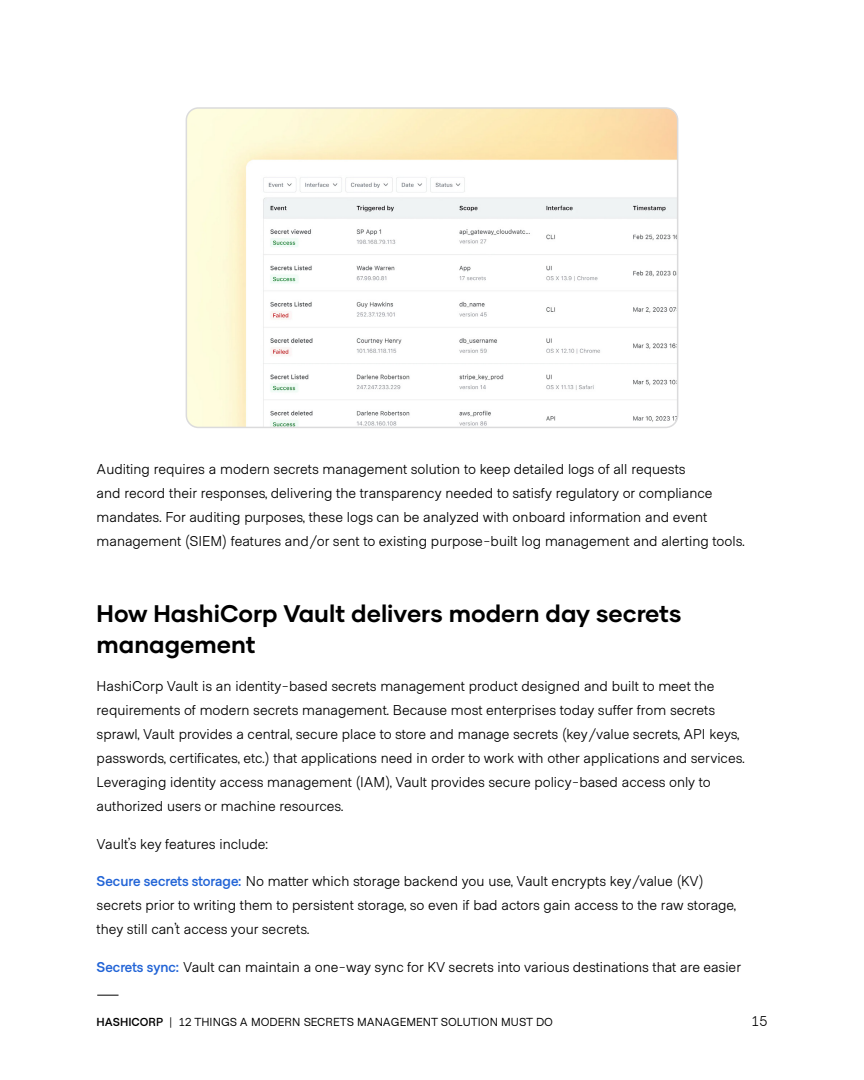
<style>
.page{position:relative;width:864px;height:1080px;background:#fff}
.page>*{position:absolute;margin:0;border:0;box-sizing:border-box;transform-origin:0 0}
.t1{font:700 24px/31.5px "Gilmer";color:#000}
.t2{font:14.25px/24px "Metro Sans";color:#000}
.t3{font:11.7px "Metro Sans";color:#000}
.s1{font-weight:700;color:#2264d6}
.s2{font-weight:700}
</style>
<div class="page">
<svg style="left:97px;top:995px;width:22px;height:1px"></svg>
<img style="left:186px;top:110px;width:492px;height:316px">
<div style="left:186px;top:107px;width:492px;height:321px;border:2px solid #dbdbdc;border-radius:12px"></div>
<p class="t2" style="left:97px;top:458px;width:649px">Auditing requires a modern secrets management solution to keep detailed logs of all requests<br>and record their responses, delivering the transparency needed to satisfy regulatory or compliance mandates. For auditing purposes, these logs can be analyzed with onboard information and event management (SIEM) features and/or sent to existing purpose-built log management and alerting tools.</p>
<h1 class="t1" style="left:97px;top:597px;width:586px">How HashiCorp Vault delivers modern day secrets management</h1>
<p class="t2" style="left:97px;top:675px;width:649px">HashiCorp Vault is an identity-based secrets management product designed and built to meet the requirements of modern secrets management. Because most enterprises today suffer from secrets sprawl, Vault provides a central, secure place to store and manage secrets (key/value secrets, API keys, passwords, certificates, etc.) that applications need in order to work with other applications and services.<br>Leveraging identity access management (IAM), Vault provides secure policy-based access only to authorized users or machine resources.</p>
<p class="t2" style="left:97px;top:833px;width:174px">Vault’s key features include:</p>
<p class="t2" style="left:97px;top:870px;width:641px"><span class="s1">Secure secrets storage:</span> No matter which storage backend you use, Vault encrypts key/value (KV) secrets prior to writing them to persistent storage, so even if bad actors gain access to the raw storage, they still can’t access your secrets.</p>
<p class="t2" style="left:97px;top:956px;width:646px"><span class="s1">Secrets sync:</span> Vault can maintain a one-way sync for KV secrets into various destinations that are easier</p>
<p class="t3" style="left:97px;top:1015px;width:458px"><span class="s2">HASHICORP</span> | 12 THINGS A MODERN SECRETS MANAGEMENT SOLUTION MUST DO</p>
<p class="t2" style="left:751px;top:1010px;width:17px">15</p>
</div>
